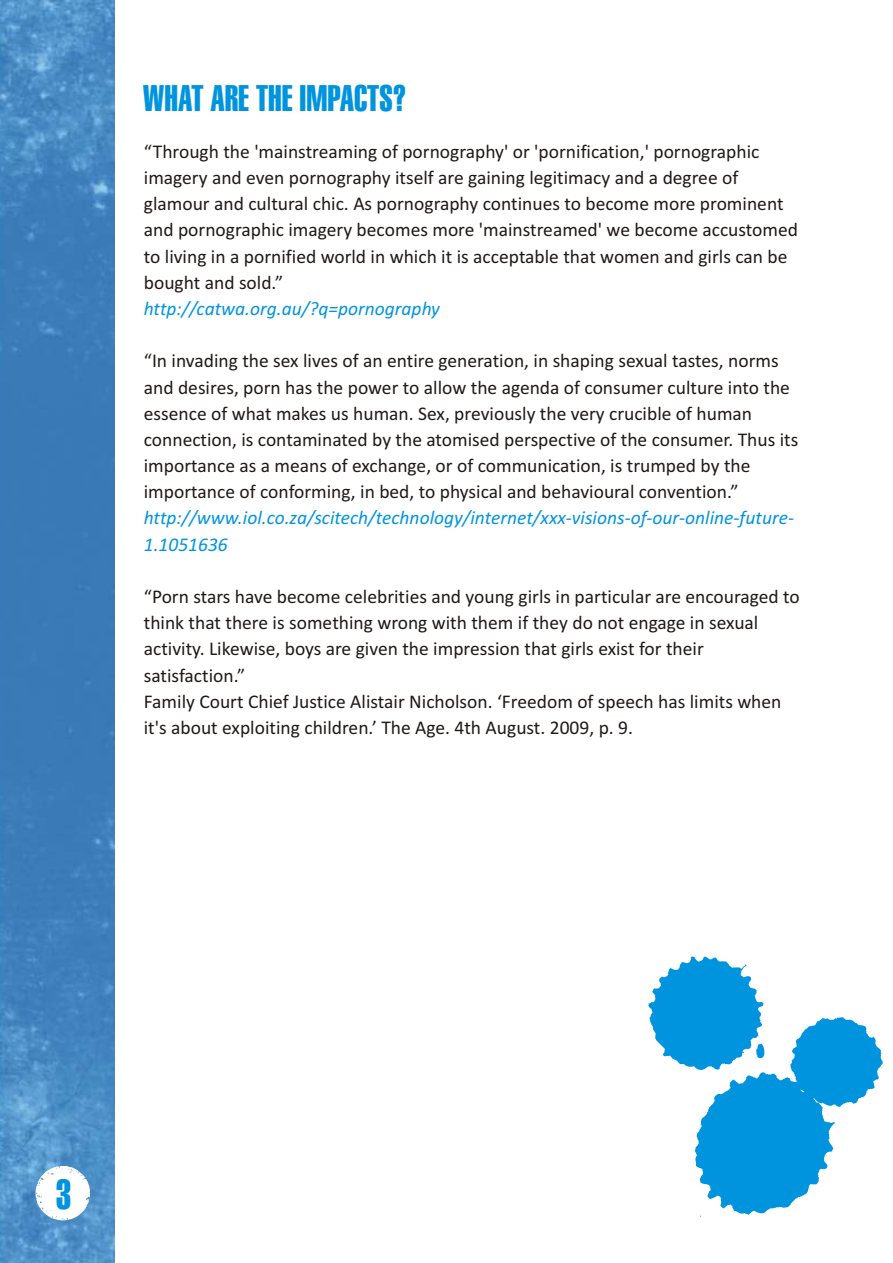
<style>
.page{position:relative;width:893px;height:1263px;background:#fff}
.page>*{position:absolute;margin:0;border:0;box-sizing:border-box;transform-origin:0 0}
.t1{font:40.8px "Swiss 911 BT Extra Compressed";color:#0094de}
.t2{font:36px "Swiss 911 BT Extra Compressed";color:#0094de}
.t3{font:19.5px/26.2px "Calibri";color:#1f1a17}
.t4{font:italic 19.5px/26.2px "Calibri";color:#0094de}
</style>
<div class="page">
<img style="left:0;top:0;width:115px;height:1263px">
<svg style="left:36px;top:1166px;width:54px;height:54px"></svg>
<svg style="left:648px;top:956px;width:235px;height:261px"></svg>
<h2 class="t2" style="left:143px;top:84px;width:265px">WHAT ARE THE IMPACTS?</h2>
<p class="t3" style="left:144px;top:140px;width:656px">“Through the 'mainstreaming of pornography' or 'pornification,' pornographic imagery and even pornography itself are gaining legitimacy and a degree of glamour and cultural chic. As pornography continues to become more prominent and pornographic imagery becomes more 'mainstreamed' we become accustomed to living in a pornified world in which it is acceptable that women and girls can be bought and sold.”</p>
<p class="t4" style="left:144px;top:297px;width:298px">http://catwa.org.au/?q=pornography</p>
<p class="t3" style="left:144px;top:349px;width:656px">“In invading the sex lives of an entire generation, in shaping sexual tastes, norms and desires, porn has the power to allow the agenda of consumer culture into the essence of what makes us human. Sex, previously the very crucible of human connection, is contaminated by the atomised perspective of the consumer. Thus its importance as a means of exchange, or of communication, is trumped by the importance of conforming, in bed, to physical and behavioural convention.”</p>
<p class="t4" style="left:144px;top:506px;width:652px">http://www.iol.co.za/scitech/technology/internet/xxx-visions-of-our-online-future-<br>1.1051636</p>
<p class="t3" style="left:144px;top:585px;width:657px">“Porn stars have become celebrities and young girls in particular are encouraged to think that there is something wrong with them if they do not engage in sexual activity. Likewise, boys are given the impression that girls exist for their satisfaction.”<br>Family Court Chief Justice Alistair Nicholson. ‘Freedom of speech has limits when it's about exploiting children.’ The Age. 4th August. 2009, p. 9.</p>
<h1 class="t1" style="left:56px;top:1178px;width:17px">3</h1>
</div>
